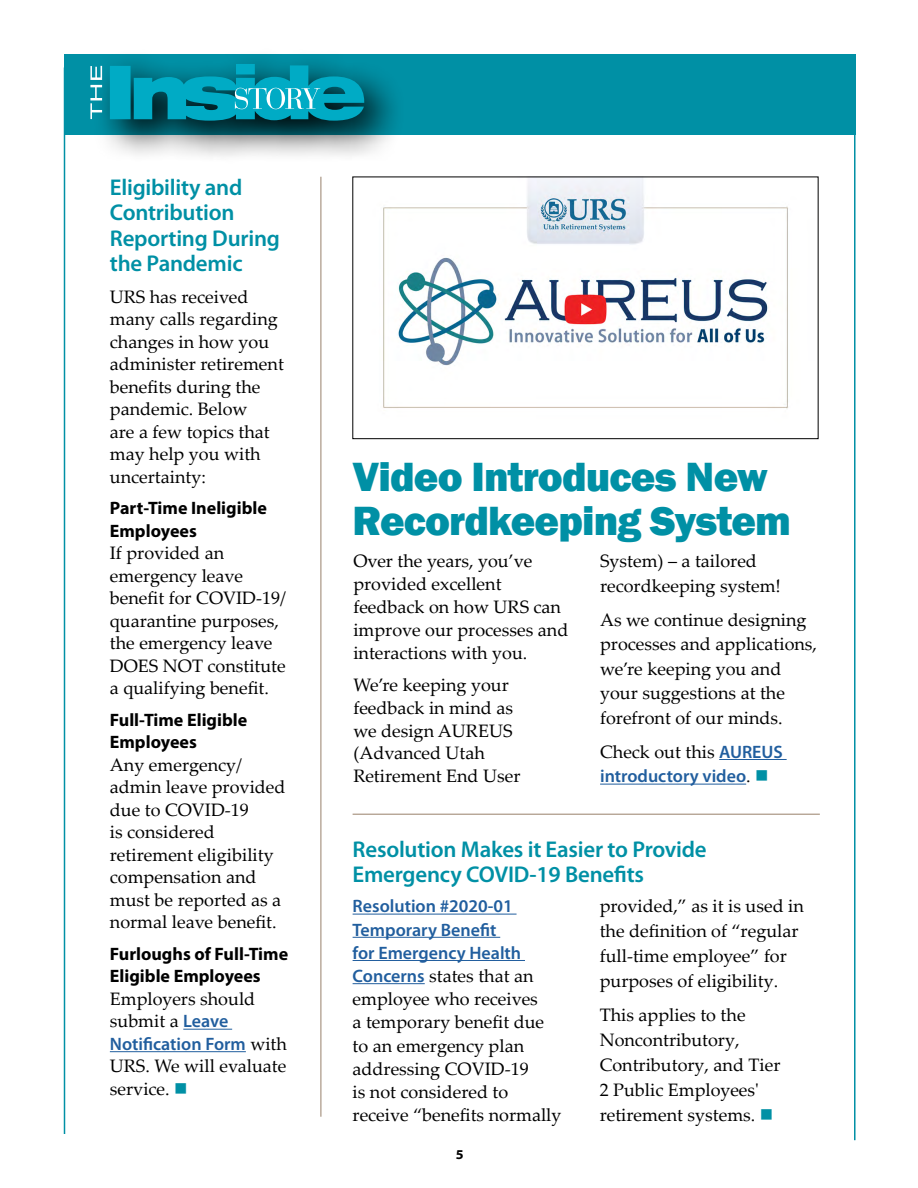
<style>
.page{position:relative;width:918px;height:1188px;background:#fff}
.page>*{position:absolute;margin:0;border:0;box-sizing:border-box;transform-origin:0 0}
.t1{font:800 42px/43.5px "Franklin Gothic";letter-spacing:-.02em;color:#0090a5}
.t2{font:600 22.8px/25.5px "Myriad Pro";letter-spacing:-.01em;color:#0090a5}
.t3{font:18px/22.5px "Palatino Linotype";color:#000}
.t4{font:700 18px/22.5px "Myriad Pro";color:#000}
.t5{font:600 18px/23.2px "Myriad Pro";color:#215e9e}
.t6{font:700 semi-expanded 13.5px "Myriad Pro";color:#000}
.s1{font-family:"Myriad Pro";font-weight:600;color:#215e9e}
.s2{font-family:"Palatino Linotype";font-weight:400;color:#000}
.s3{color:#0090a5}
</style>
<div class="page">
<hr style="left:64px;top:68px;width:1px;height:1066px;background:#0090a5">
<div style="left:64px;top:54px;width:792px;height:81px;background:#0090a5"></div>
<svg style="left:100px;top:61px;width:295px;height:96px"></svg>
<svg style="left:110px;top:64px;width:254px;height:57px;background:#0896ab"></svg>
<svg style="left:90px;top:66px;width:12px;height:53px"></svg>
<hr style="left:854px;top:74px;width:2px;height:1066px;background:#0090a5">
<hr style="left:183px;top:1029px;width:49px;height:1px;background:#215e9e">
<hr style="left:110px;top:1051px;width:136px;height:1px;background:#215e9e">
<hr style="left:321px;top:177px;width:1px;height:940px;background:#98816a">
<img style="left:383px;top:179px;width:405px;height:230px">
<div style="left:353px;top:177px;width:465px;height:262px;border:1px solid #000"></div>
<hr style="left:719px;top:759px;width:68px;height:1px;background:#215e9e">
<hr style="left:600px;top:784px;width:146px;height:1px;background:#215e9e">
<hr style="left:353px;top:914px;width:164px;height:1px;background:#215e9e">
<hr style="left:353px;top:937px;width:147px;height:1px;background:#215e9e">
<hr style="left:353px;top:960px;width:172px;height:1px;background:#215e9e">
<hr style="left:353px;top:983px;width:72px;height:1px;background:#215e9e">
<hr style="left:353px;top:814px;width:467px;height:1px;background:#98816a">
<p class="t2" style="left:110px;top:174px;width:172px">Eligibility and<br>Contribution<br>Reporting During the Pandemic</p>
<p class="t3" style="left:110px;top:285px;width:176px">URS has received many calls regarding changes in how you administer retirement benefits during the pandemic. Below<br>are a few topics that may help you with uncertainty:</p>
<p class="t4" style="left:110px;top:496px;width:159px">Part-Time Ineligible<br>Employees</p>
<p class="t3" style="left:110px;top:541px;width:178px">If provided an emergency leave benefit for COVID-19/ quarantine purposes, the emergency leave<br>DOES NOT constitute a qualifying benefit.</p>
<p class="t4" style="left:110px;top:708px;width:139px">Full-Time Eligible<br>Employees</p>
<p class="t3" style="left:110px;top:753px;width:177px">Any emergency/ admin leave provided due to COVID-19<br>is considered retirement eligibility compensation and must be reported as a normal leave benefit.</p>
<p class="t4" style="left:110px;top:942px;width:180px">Furloughs of Full-Time<br>Eligible Employees</p>
<p class="t3" style="left:110px;top:987px;width:147px">Employers should submit a <span class="s1">Leave</span></p>
<p class="t5" style="left:110px;top:1032px;width:179px">Notification Form <span class="s2">with</span></p>
<p class="t3" style="left:110px;top:1054px;width:178px">URS. We will evaluate service. <span class="s3">■</span></p>
<h1 class="t1" style="left:353px;top:456px;width:440px">Video Introduces New<br>Recordkeeping System</h1>
<p class="t3" style="left:353px;top:549px;width:217px;line-height:23px">Over the years, you’ve provided excellent feedback on how URS can improve our processes and interactions with you.</p>
<p class="t3" style="left:353px;top:672px;width:169px;line-height:23px">We’re keeping your feedback in mind as we design AUREUS (Advanced Utah<br>Retirement End User</p>
<p class="t3" style="left:600px;top:548px;width:182px;line-height:24.6px">System) – a tailored recordkeeping system!</p>
<p class="t3" style="left:600px;top:606px;width:219px;line-height:24.6px">As we continue designing processes and applications, we’re keeping you and your suggestions at the forefront of our minds.</p>
<p class="t3" style="left:600px;top:740px;width:184px">Check out this <span class="s1">AUREUS</span></p>
<p class="t5" style="left:600px;top:764px;width:170px">introductory video<span class="s2">.</span> <span class="s3">■</span></p>
<p class="t2" style="left:353px;top:836px;width:356px">Resolution Makes it Easier to Provide<br>Emergency COVID-19 Benefits</p>
<p class="t5" style="left:353px;top:894px;width:170px">Resolution #2020-01<br>Temporary Benefit for Emergency Health</p>
<p class="t3" style="left:353px;top:963px;width:210px;line-height:23.2px"><span class="s1">Concerns</span> states that an employee who receives<br>a temporary benefit due to an emergency plan addressing COVID-19<br>is not considered to receive “benefits normally</p>
<p class="t6" style="left:456px;top:1147px;width:9px">5</p>
<p class="t3" style="left:600px;top:893px;width:206px;line-height:25px">provided,” as it is used in the definition of “regular full-time employee” for purposes of eligibility.</p>
<p class="t3" style="left:600px;top:1002px;width:182px;line-height:25px">This applies to the<br>Noncontributory,<br>Contributory, and Tier<br>2 Public Employees' retirement systems. <span class="s3">■</span></p>
</div>
